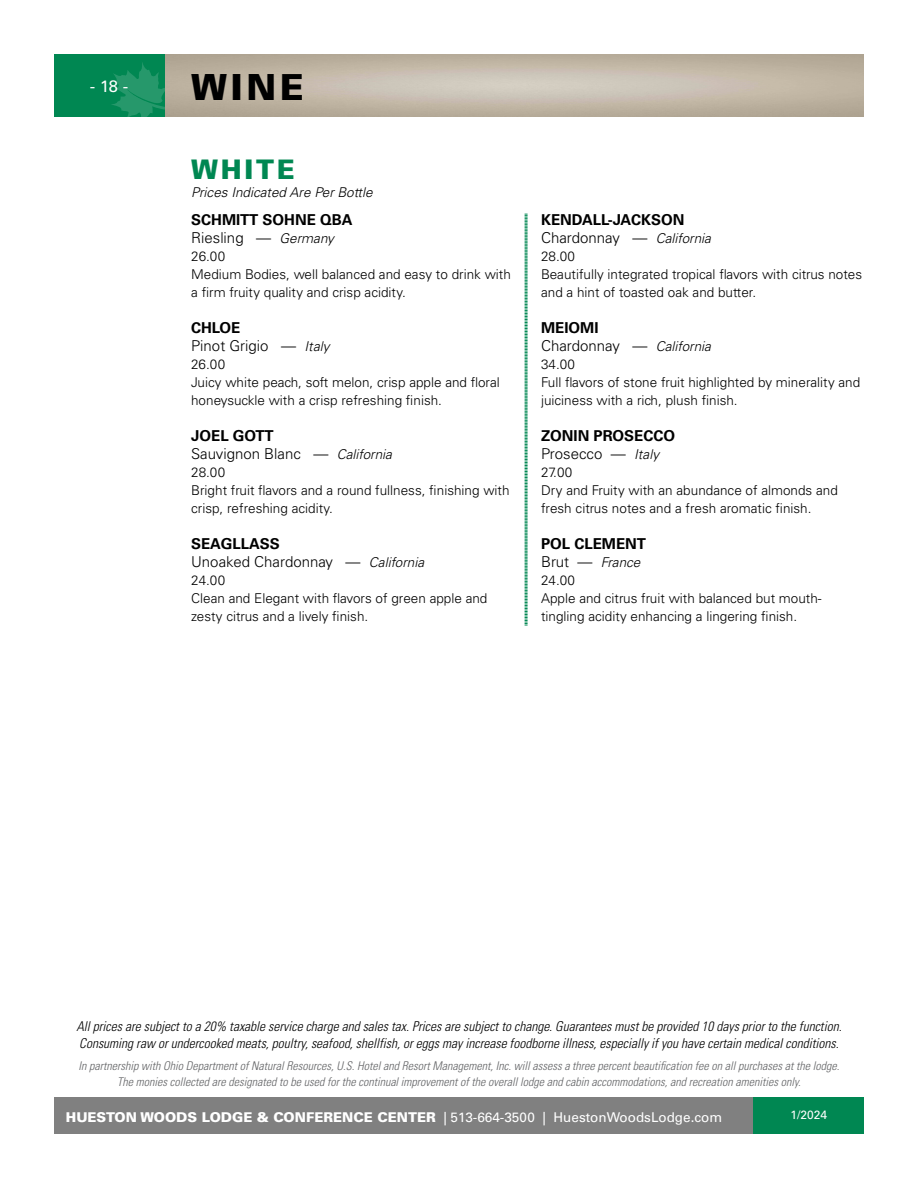
<style>
.page{position:relative;width:918px;height:1188px;background:#fff}
.page>*{position:absolute;margin:0;border:0;box-sizing:border-box;transform-origin:0 0}
.t1{font:900 36px "Univers LT Std";color:#000}
.t2{font:900 27px "Univers LT Std";letter-spacing:.1em;color:#008752}
.t3{font:16.5px "Univers LT Std";color:#fff}
.t4{font:300 15px/18px "Univers LT Std";color:#000}
.t5{font:700 15px/18px "Univers LT Std";color:#000}
.t6{font:300 13.5px/18px "Univers LT Std";color:#000}
.t7{font:italic 300 condensed 13.5px/16.2px "Univers LT Std";color:#000}
.t8{font:13.5px "Univers LT Std";color:#fff}
.t9{font:italic 300 13.5px "Univers LT Std";color:#000}
.t10{font:italic 300 condensed 12px/16.2px "Univers LT Std";color:#636466;text-align:center}
.t11{font:12px "Univers LT Std";color:#fff}
.s1{font-weight:300}
.s2{font-weight:300;font-style:italic;font-size:13.5px}
.s3{font-weight:700}
.s4{font-style:italic;font-size:13.5px}
.s5{font-size:15px}
.s6{font-style:italic}
.s7{font-weight:900}
</style>
<div class="page">
<div style="left:54px;top:1097px;width:700px;height:37px;background:#808080"></div>
<img style="left:164px;top:54px;width:700px;height:63px">
<div style="left:54px;top:54px;width:110px;height:63px;background:#008752"></div>
<div style="left:754px;top:1097px;width:110px;height:37px;background:#008752"></div>
<svg style="left:111px;top:62px;width:53px;height:55px"></svg>
<svg style="left:524px;top:214px;width:4px;height:412px;background:#7fc2a8"></svg>
<p class="t3" style="left:90px;top:76px;width:40px">- 18 -</p>
<h1 class="t1" style="left:191px;top:64px;width:114px">WINE</h1>
<h2 class="t2" style="left:191px;top:152px;width:105px">WHITE</h2>
<p class="t9" style="left:191px;top:184px;width:183px">Prices Indicated Are Per Bottle</p>
<p class="t5" style="left:191px;top:211px;width:163px">SCHMITT SOHNE QBA<br><span class="s1">Riesling —</span> <span class="s2">Germany</span></p>
<p class="t6" style="left:191px;top:247px;width:321px">26.00<br>Medium Bodies, well balanced and easy to drink with a firm fruity quality and crisp acidity.</p>
<p class="t4" style="left:191px;top:318px;width:140px"><span class="s3">CHLOE<br></span>Pinot Grigio — <span class="s4">Italy</span></p>
<p class="t6" style="left:191px;top:355px;width:310px">26.00<br>Juicy white peach, soft melon, crisp apple and floral honeysuckle with a crisp refreshing finish.</p>
<p class="t4" style="left:191px;top:426px;width:202px"><span class="s3">JOEL GOTT<br></span>Sauvignon Blanc — <span class="s4">California</span></p>
<p class="t6" style="left:191px;top:463px;width:320px">28.00<br>Bright fruit flavors and a round fullness, finishing with crisp, refreshing acidity.</p>
<p class="t4" style="left:191px;top:534px;width:235px"><span class="s3">SEAGLLASS<br></span>Unoaked Chardonnay — <span class="s4">California</span></p>
<p class="t6" style="left:191px;top:571px;width:298px">24.00<br>Clean and Elegant with flavors of green apple and zesty citrus and a lively finish.</p>
<p class="t5" style="left:541px;top:211px;width:171px">KENDALL-JACKSON<br><span class="s1">Chardonnay —</span> <span class="s2">California</span></p>
<p class="t6" style="left:541px;top:247px;width:323px">28.00<br>Beautifully integrated tropical flavors with citrus notes and a hint of toasted oak and butter.</p>
<p class="t4" style="left:541px;top:318px;width:171px"><span class="s3">MEIOMI<br></span>Chardonnay — <span class="s4">California</span></p>
<p class="t6" style="left:541px;top:355px;width:321px">34.00<br>Full flavors of stone fruit highlighted by minerality and juiciness with a rich, plush finish.</p>
<p class="t5" style="left:541px;top:427px;width:136px">ZONIN PROSECCO<br><span class="s1">Prosecco —</span> <span class="s2">Italy</span></p>
<p class="t6" style="left:541px;top:463px;width:298px">27.00<br>Dry and Fruity with an abundance of almonds and fresh citrus notes and a fresh aromatic finish.</p>
<p class="t5" style="left:541px;top:535px;width:107px">POL CLEMENT</p>
<p class="t6" style="left:541px;top:553px;width:282px"><span class="s5">Brut —</span> <span class="s6">France<br></span>24.00<br>Apple and citrus fruit with balanced but mouth&shy;tingling acidity enhancing a lingering finish.</p>
<p class="t7" style="left:76px;top:1019px;width:767px">All prices are subject to a 20% taxable service charge and sales tax. Prices are subject to change. Guarantees must be provided 10 days prior to the function.<br>Consuming raw or undercooked meats, poultry, seafood, shellfish, or eggs may increase foodborne illness, especially if you have certain medical conditions.</p>
<p class="t10" style="left:79px;top:1057px;width:762px">In partnership with Ohio Department of Natural Resources, U.S. Hotel and Resort Management, Inc. will assess a three percent beautification fee on all purchases at the lodge.<br>The monies collected are designated to be used for the continual improvement of the overall lodge and cabin accommodations, and recreation amenities only.</p>
<p class="t8" style="left:66px;top:1109px;width:658px"><span class="s7">HUESTON WOODS LODGE &amp; CONFERENCE CENTER</span> | 513-664-3500 | HuestonWoodsLodge.com</p>
<p class="t11" style="left:791px;top:1108px;width:38px">1/2024</p>
</div>
